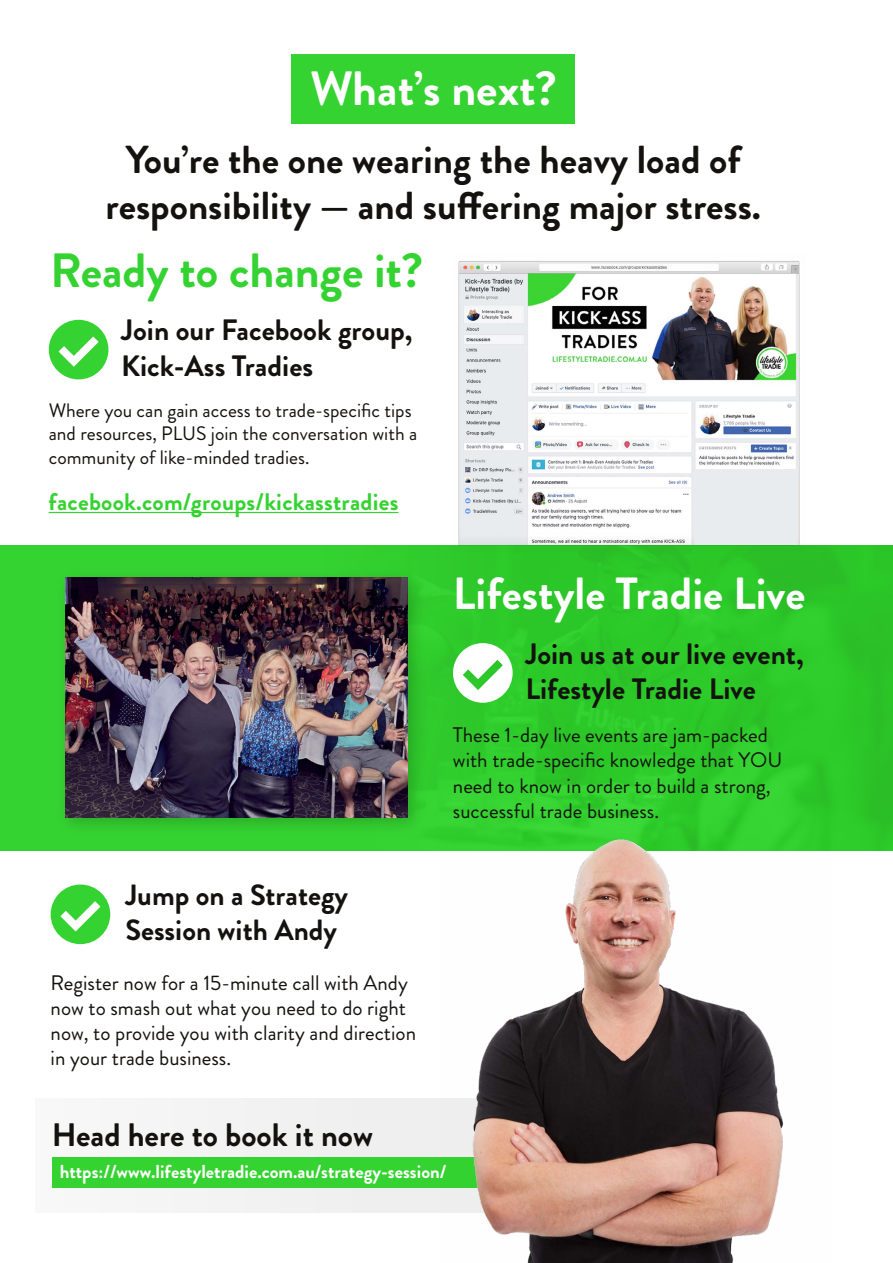
<style>
.page{position:relative;width:893px;height:1263px;background:#fff}
.page>*{position:absolute;margin:0;border:0;box-sizing:border-box;transform-origin:0 0}
.t1{font:700 48px "Brandon Grotesque";color:#35d331}
.t2{font:700 48px "Brandon Grotesque";color:#fff}
.t3{font:700 45px "Brandon Grotesque";color:#fff}
.t4{font:700 39px/46.8px "Brandon Grotesque";color:#14120e;text-align:center}
.t5{font:700 32.4px "Brandon Grotesque";color:#14120e}
.t6{font:700 29.4px/35.4px "Brandon Grotesque";color:#14120e}
.t7{font:700 29.25px/35.1px "Brandon Grotesque";color:#14120e}
.t8{font:700 24px "Brandon Grotesque";letter-spacing:.01em;color:#35d331}
.t9{font:21px/25.2px "Brandon Grotesque";color:#14120e}
.t10{font:19.5px/23.4px "Brandon Grotesque";color:#14120e}
.t11{font:700 18.75px "Brandon Grotesque";color:#fff}
</style>
<div class="page">
<div style="left:291px;top:54px;width:284px;height:69px;background:#35d331"></div>
<div style="left:0;top:545px;width:893px;height:306px;background:#35d331"></div>
<img style="left:427px;top:545px;width:466px;height:306px">
<div style="left:35px;top:1098px;width:624px;height:115px;background:#efefef"></div>
<div style="left:52px;top:1157px;width:448px;height:30px;background:#35d331"></div>
<svg style="left:51px;top:884px;width:59px;height:60px"></svg>
<img style="left:439px;top:835px;width:391px;height:428px">
<div style="left:55px;top:567px;width:372px;height:270px;background:#000;opacity:.2"></div>
<img style="left:66px;top:578px;width:341px;height:240px">
<svg style="left:453px;top:643px;width:60px;height:60px"></svg>
<hr style="left:49px;top:512px;width:349px;height:1px;background:#35d331">
<svg style="left:49px;top:320px;width:59px;height:59px"></svg>
<img style="left:452px;top:261px;width:354px;height:292px">
<h1 class="t2" style="left:310px;top:55px;width:248px">What’s next?</h1>
<h3 class="t4" style="left:105px;top:136px;width:657px">You’re the one wearing the heavy load of responsibility — and suffering major stress.</h3>
<h1 class="t1" style="left:50px;top:237px;width:374px">Ready to change it?</h1>
<h3 class="t6" style="left:121px;top:313px;width:293px">Join our Facebook group,<br>Kick-Ass Tradies</h3>
<p class="t10" style="left:49px;top:399px;width:370px">Where you can gain access to trade-specific tips and resources, PLUS join the conversation with a community of like-minded tradies.</p>
<p class="t8" style="left:49px;top:485px;width:351px">facebook.com/groups/kickasstradies</p>
<h3 class="t7" style="left:125px;top:878px;width:224px">Jump on a Strategy<br>Session with Andy</h3>
<p class="t9" style="left:51px;top:970px;width:367px">Register now for a 15-minute call with Andy now to smash out what you need to do right now, to provide you with clarity and direction in your trade business.</p>
<h2 class="t3" style="left:453px;top:562px;width:354px">Lifestyle Tradie Live</h2>
<h3 class="t6" style="left:525px;top:636px;width:280px">Join us at our live event,<br>Lifestyle Tradie Live</h3>
<p class="t9" style="left:453px;top:723px;width:331px">These 1-day live events are jam-packed with trade-specific knowledge that YOU need to know in order to build a strong, successful trade business.</p>
<h3 class="t5" style="left:52px;top:1113px;width:323px">Head here to book it now</h3>
<p class="t11" style="left:60px;top:1158px;width:388px">https://www.lifestyletradie.com.au/strategy-session/</p>
</div>
